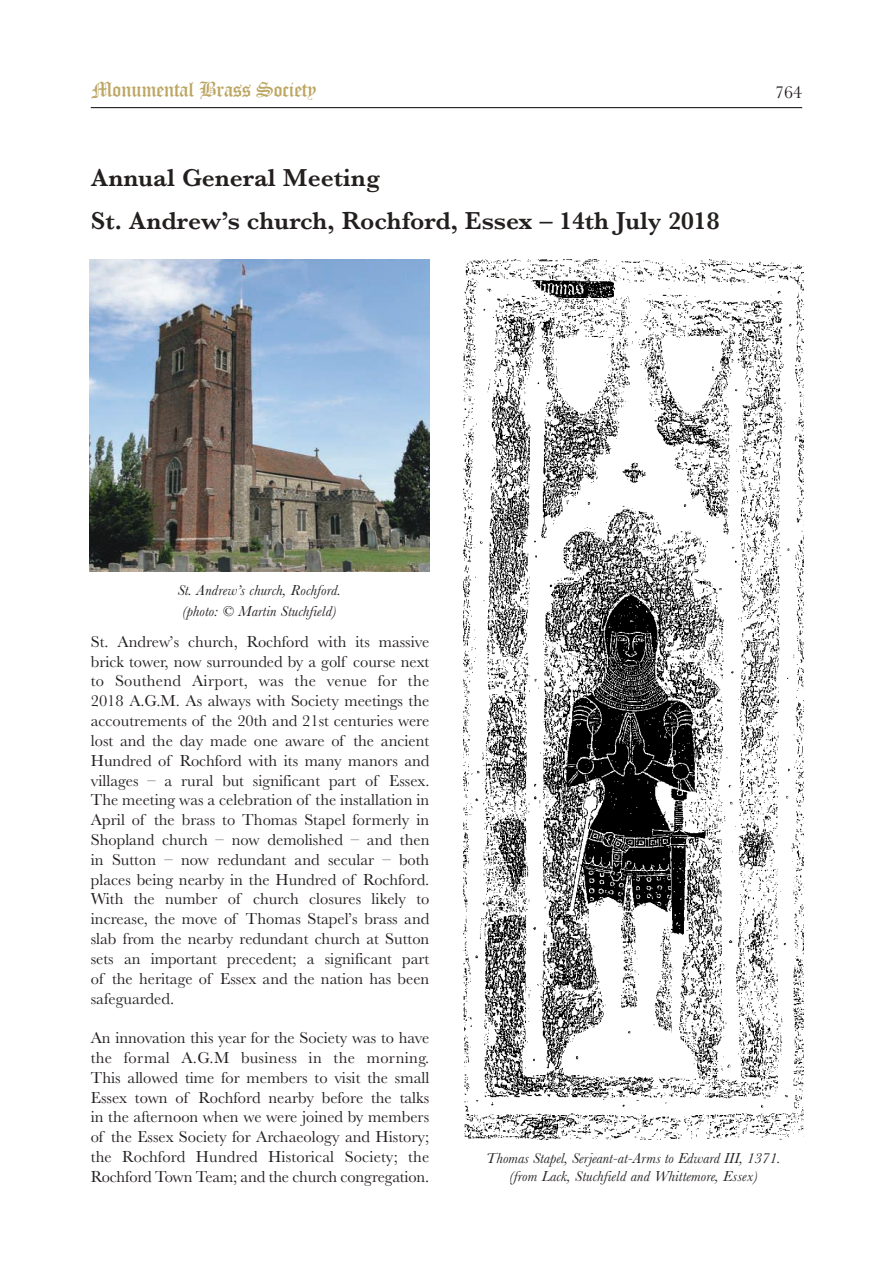
<style>
.page{position:relative;width:893px;height:1263px;background:#fff}
.page>*{position:absolute;margin:0;border:0;box-sizing:border-box;transform-origin:0 0}
.t1{font:600 25.5px/43.5px "Baskerville";color:#241f1f}
.t2{font:21px "Old English Text";letter-spacing:-.025em;color:#bca663}
.t3{font:18px "Baskerville";color:#241f1f}
.t4{font:16.5px/19.8px "Baskerville";color:#241f1f;text-align:justify}
.t5{font:italic 15px/20.7px "Baskerville";letter-spacing:.01em;color:#241f1f}
</style>
<div class="page">
<hr style="left:91px;top:107px;width:711px;height:1px;background:#241f1f">
<img style="left:89px;top:259px;width:340px;height:313px">
<img style="left:463px;top:259px;width:341px;height:881px">
<p class="t2" style="left:92px;top:77px;width:227px">Monumental Brass Society</p>
<p class="t3" style="left:775px;top:82px;width:28px">764</p>
<h1 class="t1" style="left:91px;top:155px;width:630px">Annual General Meeting<br>St. Andrew’s church, Rochford, Essex – 14th July 2018</h1>
<p class="t5" style="left:178px;top:580px;width:165px">St. Andrew’s church, Rochford. (photo: © Martin Stuchfield)</p>
<p class="t4" style="left:91px;top:631px;width:340px">St. Andrew’s church, Rochford with its massive brick tower, now surrounded by a golf course next to Southend Airport, was the venue for the 2018 A.G.M. As always with Society meetings the accoutrements of the 20th and 21st centuries were lost and the day made one aware of the ancient Hundred of Rochford with its many manors and villages – a rural but significant part of Essex.<br>The meeting was a celebration of the installation in April of the brass to Thomas Stapel formerly in Shopland church – now demolished – and then in Sutton – now redundant and secular – both places being nearby in the Hundred of Rochford.<br>With the number of church closures likely to increase, the move of Thomas Stapel’s brass and slab from the nearby redundant church at Sutton sets an important precedent; a significant part of the heritage of Essex and the nation has been safeguarded.</p>
<p class="t4" style="left:91px;top:1027px;width:340px">An innovation this year for the Society was to have the formal A.G.M business in the morning.<br>This allowed time for members to visit the small Essex town of Rochford nearby before the talks in the afternoon when we were joined by members of the Essex Society for Archaeology and History; the Rochford Hundred Historical Society; the Rochford Town Team; and the church congregation.</p>
<p class="t5" style="left:486px;top:1149px;width:296px;line-height:17.7px;text-align:center">Thomas Stapel, Serjeant-at-Arms to Edward III, 1371. (from Lack, Stuchfield and Whittemore, Essex)</p>
</div>
